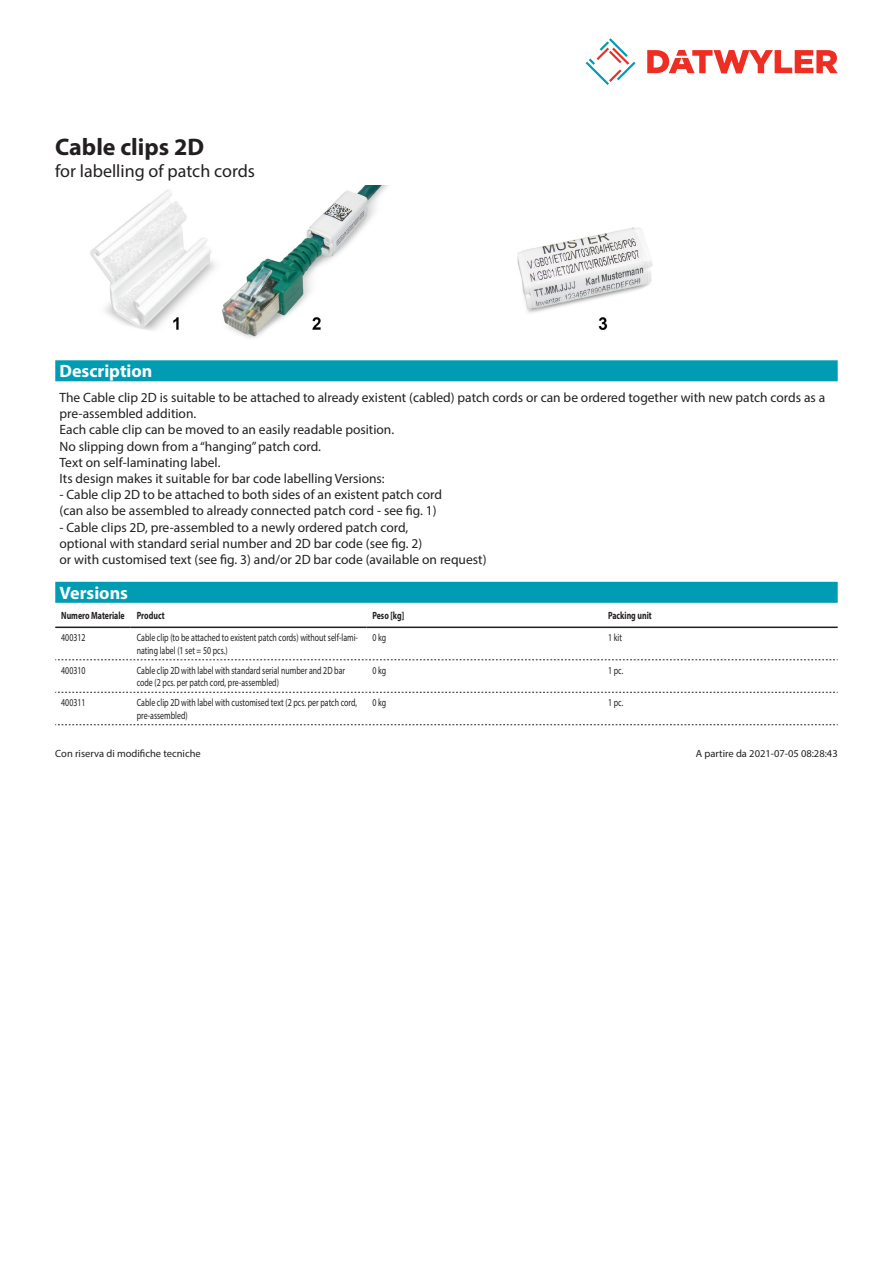
<style>
.page{position:relative;width:893px;height:1263px;background:#fff}
.page>*{position:absolute;margin:0;border:0;box-sizing:border-box;transform-origin:0 0}
.Product_Head{font:700 24px "Myriad Pro";color:#231f20}
.SubHead{font:18px "Myriad Pro";color:#231f20}
.Standard_Head_Proper{font:700 18px "Myriad Pro";color:#fff}
.Standard_text{font:13.5px/16.2px "Myriad Pro";color:#231f20}
.myriadlight{font:10.5px/12.6px "Myriad Pro";color:#231f20;scale:.75 1}
.Footnote{font:10.5px "Myriad Pro";color:#231f20}
.myriadbold{font:700 10.5px "Myriad Pro";color:#231f20;scale:.75 1}
</style>
<div class="page">
<svg style="left:586px;top:38px;width:49px;height:47px"></svg>
<svg style="left:647px;top:50px;width:191px;height:23px"></svg>
<img style="left:90px;top:185px;width:298px;height:153px">
<img style="left:517px;top:227px;width:136px;height:103px">
<div style="left:55px;top:582px;width:783px;height:21px;background:#009cb3"></div>
<hr style="left:55px;top:626px;width:76px;height:2px;background:#231f20">
<hr style="left:131px;top:626px;width:235px;height:2px;background:#231f20">
<hr style="left:366px;top:626px;width:236px;height:2px;background:#231f20">
<hr style="left:602px;top:626px;width:236px;height:2px;background:#231f20">
<svg style="left:55px;top:659px;width:783px;height:1px"></svg>
<svg style="left:55px;top:692px;width:783px;height:1px"></svg>
<svg style="left:55px;top:724px;width:783px;height:1px"></svg>
<div style="left:55px;top:360px;width:783px;height:21px;background:#009cb3"></div>
<p class="Product_Head" style="left:55px;top:131px;width:150px">Cable clips 2D</p>
<p class="SubHead" style="left:55px;top:160px;width:201px">for labelling of patch cords</p>
<p class="Standard_Head_Proper" style="left:60px;top:359px;width:94px">Description</p>
<p class="Standard_text" style="left:60px;top:389px;width:767px">The Cable clip 2D is suitable to be attached to already existent (cabled) patch cords or can be ordered together with new patch cords as a pre-assembled addition.<br>Each cable clip can be moved to an easily readable position.<br>No slipping down from a “hanging” patch cord.<br>Text on self-laminating label.<br>Its design makes it suitable for bar code labelling Versions:</p>
<p class="Standard_text" style="left:60px;top:486px;width:384px">- Cable clip 2D to be attached to both sides of an existent patch cord (can also be assembled to already connected patch cord - see fig. 1)</p>
<p class="Standard_text" style="left:60px;top:519px;width:428px">- Cable clips 2D, pre-assembled to a newly ordered patch cord,<br>optional with standard serial number and 2D bar code (see fig. 2)<br>or with customised text (see fig. 3) and/or 2D bar code (available on request)</p>
<p class="Standard_Head_Proper" style="left:60px;top:581px;width:70px">Versions</p>
<p class="myriadbold" style="left:61px;top:608px;width:86px">Numero Materiale</p>
<p class="myriadbold" style="left:137px;top:608px;width:39px">Product</p>
<p class="myriadbold" style="left:372px;top:608px;width:44px">Peso [kg]</p>
<p class="myriadbold" style="left:608px;top:608px;width:60px">Packing unit</p>
<p class="myriadlight" style="left:61px;top:631px;width:34px">400312</p>
<p class="myriadlight" style="left:137px;top:631px;width:297px">Cable clip (to be attached to existent patch cords) without self-lami&shy;nating label (1 set = 50 pcs.)</p>
<p class="myriadlight" style="left:372px;top:631px;width:20px">0 kg</p>
<p class="myriadlight" style="left:608px;top:631px;width:20px">1 kit</p>
<p class="myriadlight" style="left:61px;top:664px;width:34px">400310</p>
<p class="myriadlight" style="left:137px;top:664px;width:279px">Cable clip 2D with label with standard serial number and 2D bar code (2 pcs. per patch cord, pre-assembled)</p>
<p class="myriadlight" style="left:372px;top:664px;width:20px">0 kg</p>
<p class="myriadlight" style="left:608px;top:664px;width:22px">1 pc.</p>
<p class="myriadlight" style="left:61px;top:696px;width:34px">400311</p>
<p class="myriadlight" style="left:137px;top:696px;width:295px">Cable clip 2D with label with customised text (2 pcs. per patch cord, pre-assembled)</p>
<p class="myriadlight" style="left:372px;top:696px;width:20px">0 kg</p>
<p class="myriadlight" style="left:608px;top:696px;width:22px">1 pc.</p>
<p class="Footnote" style="left:55px;top:746px;width:147px">Con riserva di modifiche tecniche</p>
<p class="Footnote" style="left:696px;top:746px;width:143px">A partire da 2021-07-05 08:28:43</p>
</div>
